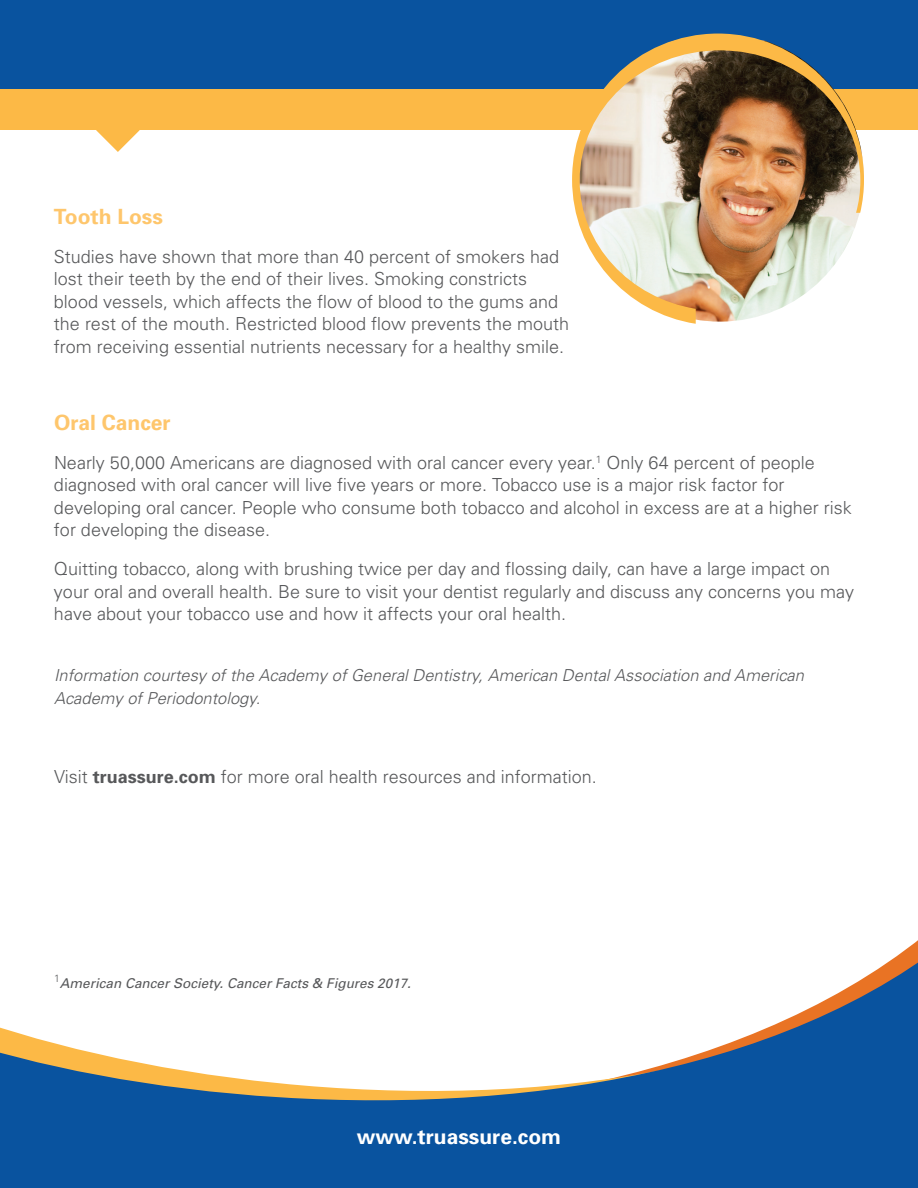
<style>
.page{position:relative;width:918px;height:1188px;background:#fff}
.page>*{position:absolute;margin:0;border:0;box-sizing:border-box;transform-origin:0 0}
.t1{font:700 21px "Univers";color:#fec66c}
.t2{font:700 21px "Univers";color:#fff}
.t3{font:300 18px/22.5px "Univers";color:#57585a}
.t4{font:italic 300 16.5px/22.5px "Univers";color:#57585a}
.t5{font:italic 13.5px "Univers";color:#57585a}
.s1{font-weight:700}
</style>
<div class="page">
<svg style="left:0;top:940px;width:918px;height:248px"></svg>
<div style="left:0;top:0;width:918px;height:105px;background:#09539f"></div>
<div style="left:0;top:90px;width:918px;height:40px;background:#fcb946"></div>
<svg style="left:96px;top:130px;width:44px;height:22px"></svg>
<img style="left:572px;top:34px;width:292px;height:290px">
<p class="t1" style="left:54px;top:203px;width:110px">Tooth Loss</p>
<p class="t3" style="left:54px;top:245px;width:517px">Studies have shown that more than 40 percent of smokers had lost their teeth by the end of their lives. Smoking constricts blood vessels, which affects the flow of blood to the gums and the rest of the mouth. Restricted blood flow prevents the mouth from receiving essential nutrients necessary for a healthy smile.</p>
<p class="t1" style="left:54px;top:409px;width:118px">Oral Cancer</p>
<p class="t3" style="left:54px;top:451px;width:799px">Nearly 50,000 Americans are diagnosed with oral cancer every year.<sup>1</sup> Only 64 percent of people diagnosed with oral cancer will live five years or more. Tobacco use is a major risk factor for developing oral cancer. People who consume both tobacco and alcohol in excess are at a higher risk for developing the disease.</p>
<p class="t3" style="left:54px;top:557px;width:802px">Quitting tobacco, along with brushing twice per day and flossing daily, can have a large impact on your oral and overall health. Be sure to visit your dentist regularly and discuss any concerns you may have about your tobacco use and how it affects your oral health.</p>
<p class="t4" style="left:54px;top:664px;width:752px">Information courtesy of the Academy of General Dentistry, American Dental Association and American<br>Academy of Periodontology.</p>
<p class="t3" style="left:54px;top:765px;width:544px">Visit <span class="s1">truassure.com</span> for more oral health resources and information.</p>
<p class="t5" style="left:54px;top:974px;width:358px"><sup>1</sup>American Cancer Society. Cancer Facts &amp; Figures 2017.</p>
<p class="t2" style="left:357px;top:1123px;width:206px">www.truassure.com</p>
</div>
